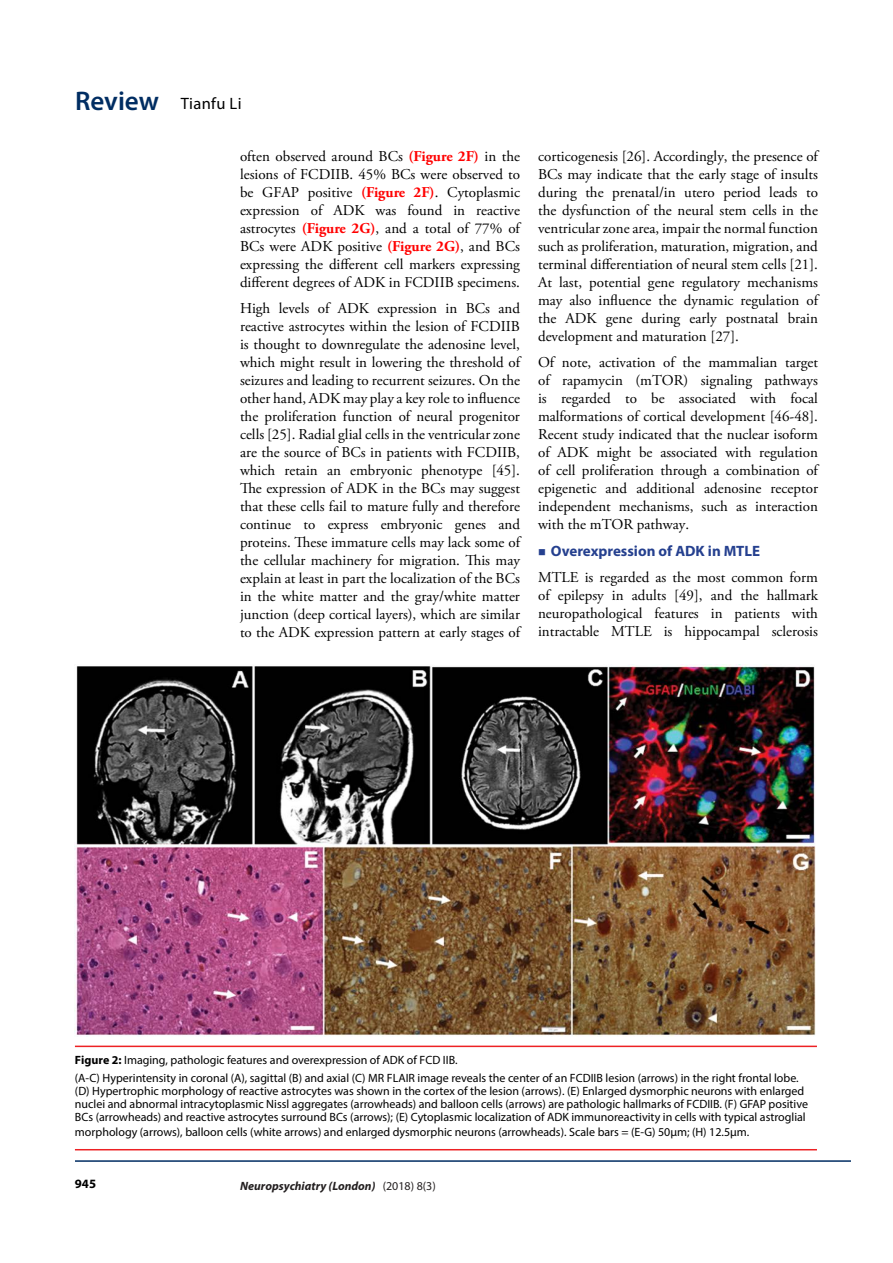
<style>
.page{position:relative;width:893px;height:1263px;background:#fff}
.page>*{position:absolute;margin:0;border:0;box-sizing:border-box;transform-origin:0 0}
.t1{font:16.5px "Myriad Pro";letter-spacing:.02em;color:#000}
.t2{font:15px/18px "Adobe Garamond Pro";color:#000;text-align:justify}
.t3{font:700 15px "Myriad Pro";color:#25408f}
.t4{font:700 12.75px "Myriad Pro";color:#000}
.t5{font:12px/13.2px "Myriad Pro";color:#000}
.t6{font:italic 700 12px "Myriad Pro";color:#231f20}
.s1{font-weight:600;font-size:27px;color:#002d62}
.s2{font-weight:700;color:#f00}
.s3{font-weight:700}
.s4{font-weight:400;font-style:normal}
</style>
<div class="page">
<hr style="left:75px;top:1160px;width:776px;height:2px;background:#002d62">
<img style="left:75px;top:664px;width:741px;height:372px">
<hr style="left:75px;top:1045px;width:742px;height:2px;background:#ed2124">
<hr style="left:75px;top:1149px;width:742px;height:1px;background:#ed2124">
<p class="t1" style="left:75px;top:93px;width:168px"><span class="s1">Review</span> Tianfu Li</p>
<p class="t2" style="left:240px;top:148px;width:281px">often observed around BCs <span class="s2">(Figure 2F)</span> in the lesions of FCDIIB. 45% BCs were observed to be GFAP positive <span class="s2">(Figure 2F)</span>. Cytoplasmic expression of ADK was found in reactive astrocytes <span class="s2">(Figure 2G)</span>, and a total of 77% of BCs were ADK positive <span class="s2">(Figure 2G)</span>, and BCs expressing the different cell markers expressing different degrees of ADK in FCDIIB specimens.</p>
<p class="t2" style="left:240px;top:300px;width:281px">High levels of ADK expression in BCs and reactive astrocytes within the lesion of FCDIIB is thought to downregulate the adenosine level, which might result in lowering the threshold of seizures and leading to recurrent seizures. On the other hand, ADK may play a key role to influence the proliferation function of neural progenitor cells [25]. Radial glial cells in the ventricular zone are the source of BCs in patients with FCDIIB, which retain an embryonic phenotype [45].<br>The expression of ADK in the BCs may suggest that these cells fail to mature fully and therefore continue to express embryonic genes and proteins. These immature cells may lack some of the cellular machinery for migration. This may explain at least in part the localization of the BCs in the white matter and the gray/white matter junction (deep cortical layers), which are similar to the ADK expression pattern at early stages of</p>
<p class="t2" style="left:538px;top:148px;width:281px">corticogenesis [26]. Accordingly, the presence of BCs may indicate that the early stage of insults during the prenatal/in utero period leads to the dysfunction of the neural stem cells in the ventricular zone area, impair the normal function such as proliferation, maturation, migration, and terminal differentiation of neural stem cells [21].<br>At last, potential gene regulatory mechanisms may also influence the dynamic regulation of the ADK gene during early postnatal brain development and maturation [27].</p>
<p class="t2" style="left:538px;top:354px;width:281px">Of note, activation of the mammalian target of rapamycin (mTOR) signaling pathways is regarded to be associated with focal malformations of cortical development [46-48].<br>Recent study indicated that the nuclear isoform of ADK might be associated with regulation of cell proliferation through a combination of epigenetic and additional adenosine receptor independent mechanisms, such as interaction with the mTOR pathway.</p>
<p class="t3" style="left:551px;top:541px;width:211px">Overexpression of ADK in MTLE</p>
<p class="t2" style="left:538px;top:569px;width:281px">MTLE is regarded as the most common form of epilepsy in adults [49], and the hallmark neuropathological features in patients with intractable MTLE is hippocampal sclerosis</p>
<p class="t5" style="left:75px;top:1051px;width:725px;line-height:17.4px"><span class="s3">Figure 2:</span> Imaging, pathologic features and overexpression of ADK of FCD IIB.<br>(A-C) Hyperintensity in coronal (A), sagittal (B) and axial (C) MR FLAIR image reveals the center of an FCDIIB lesion (arrows) in the right frontal lobe.</p>
<p class="t5" style="left:75px;top:1084px;width:735px">(D) Hypertrophic morphology of reactive astrocytes was shown in the cortex of the lesion (arrows). (E) Enlarged dysmorphic neurons with enlarged nuclei and abnormal intracytoplasmic Nissl aggregates (arrowheads) and balloon cells (arrows) are pathologic hallmarks of FCDIIB. (F) GFAP positive<br>BCs (arrowheads) and reactive astrocytes surround BCs (arrows); (E) Cytoplasmic localization of ADK immunoreactivity in cells with typical astroglial</p>
<p class="t5" style="left:75px;top:1125px;width:676px">morphology (arrows), balloon cells (white arrows) and enlarged dysmorphic neurons (arrowheads). Scale bars = (E-G) 50μm; (H) 12.5μm.</p>
<p class="t4" style="left:75px;top:1176px;width:23px">945</p>
<p class="t6" style="left:240px;top:1178px;width:197px">Neuropsychiatry (London) <span class="s4">(2018) 8(3)</span></p>
</div>
